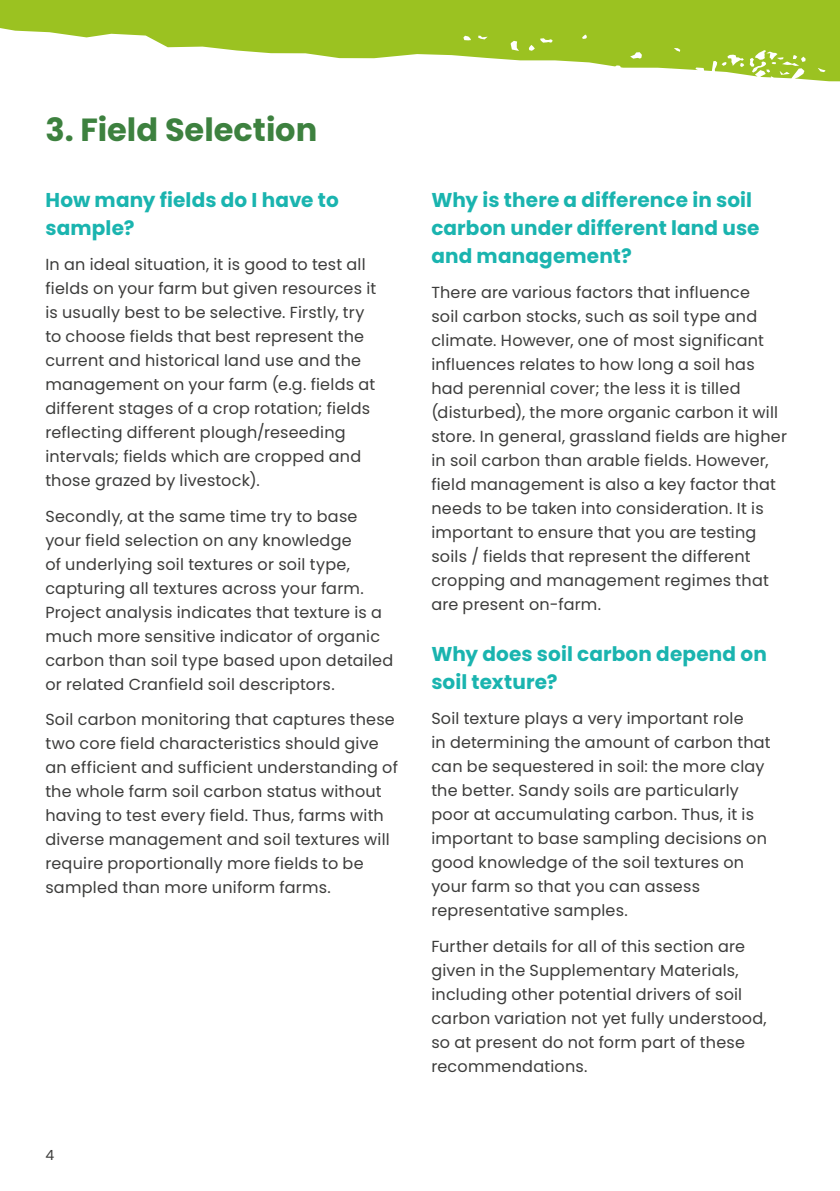
<style>
.page{position:relative;width:840px;height:1191px;background:#fff}
.page>*{position:absolute;margin:0;border:0;box-sizing:border-box;transform-origin:0 0}
.t1{font:700 32px "Poppins";color:#3d813f}
.t2{font:700 20px/28px "Poppins";letter-spacing:.01em;color:#1ab4af}
.t3{font:16px/24px "Poppins";letter-spacing:.015em;color:#3c3c3b}
.t4{font:14px "Poppins";color:#3c3c3b}
</style>
<div class="page">
<svg style="left:0;top:0;width:839px;height:82px;fill:#9bc221"></svg>
<h1 class="t1" style="left:45px;top:111px;width:273px">3. Field Selection</h1>
<p class="t2" style="left:45px;top:186px;width:295px">How many fields do I have to sample?</p>
<p class="t3" style="left:45px;top:252px;width:332px">In an ideal situation, it is good to test all fields on your farm but given resources it is usually best to be selective. Firstly, try to choose fields that best represent the current and historical land use and the management on your farm (e.g. fields at different stages of a crop rotation; fields reflecting different plough/reseeding intervals; fields which are cropped and those grazed by livestock).</p>
<p class="t3" style="left:45px;top:504px;width:349px">Secondly, at the same time try to base your field selection on any knowledge<br>of underlying soil textures or soil type, capturing all textures across your farm.<br>Project analysis indicates that texture is a much more sensitive indicator of organic carbon than soil type based upon detailed or related Cranfield soil descriptors.</p>
<p class="t3" style="left:45px;top:707px;width:354px">Soil carbon monitoring that captures these two core field characteristics should give an efficient and sufficient understanding of the whole farm soil carbon status without having to test every field. Thus, farms with diverse management and soil textures will require proportionally more fields to be sampled than more uniform farms.</p>
<p class="t4" style="left:45px;top:1147px;width:10px">4</p>
<p class="t2" style="left:431px;top:186px;width:329px">Why is there a difference in soil carbon under different land use and management?</p>
<p class="t3" style="left:431px;top:280px;width:357px">There are various factors that influence<br>soil carbon stocks, such as soil type and climate. However, one of most significant influences relates to how long a soil has had perennial cover; the less it is tilled (disturbed), the more organic carbon it will store. In general, grassland fields are higher in soil carbon than arable fields. However, field management is also a key factor that needs to be taken into consideration. It is important to ensure that you are testing soils / fields that represent the different cropping and management regimes that are present on-farm.</p>
<p class="t2" style="left:431px;top:640px;width:337px">Why does soil carbon depend on soil texture?</p>
<p class="t3" style="left:431px;top:707px;width:341px">Soil texture plays a very important role<br>in determining the amount of carbon that can be sequestered in soil: the more clay the better. Sandy soils are particularly poor at accumulating carbon. Thus, it is important to base sampling decisions on good knowledge of the soil textures on your farm so that you can assess representative samples.</p>
<p class="t3" style="left:431px;top:934px;width:337px">Further details for all of this section are given in the Supplementary Materials, including other potential drivers of soil carbon variation not yet fully understood, so at present do not form part of these recommendations.</p>
</div>
